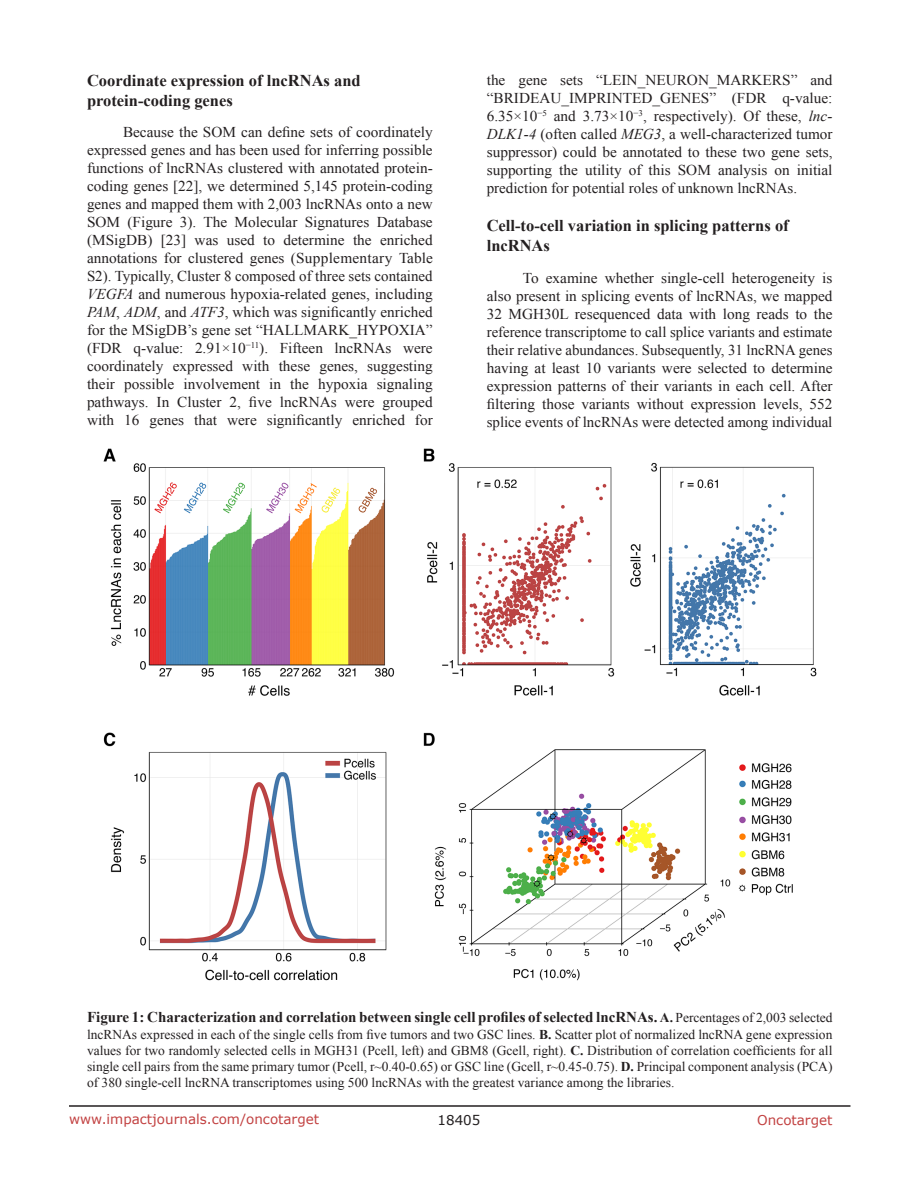
<style>
.page{position:relative;width:918px;height:1188px;background:#fff}
.page>*{position:absolute;margin:0;border:0;box-sizing:border-box;transform-origin:0 0}
.SubHeading{font:700 16.5px/19.8px "Times New Roman";color:#231f20}
.BodyText{font:15px/18px "Times New Roman";color:#231f20;text-align:justify}
.figuretext{font:700 15px "Times New Roman";color:#231f20}
.figuretext-2{font:13.5px/16.2px "Times New Roman";color:#231f20;text-align:justify}
.t1{font:13.5px "Verdana";color:#c24141}
.t2{font:13.5px "Verdana";color:#231f20}
.s1{font-style:italic}
.s2{font-size:13.5px}
.s3{font-weight:400;font-size:13.5px}
.s4{font-weight:700}
</style>
<div class="page">
<hr style="left:69px;top:1105px;width:781px;height:2px;background:#231f20">
<img style="left:103px;top:448px;width:714px;height:533px">
<p class="SubHeading" style="left:87px;top:70px;width:275px">Coordinate expression of lncRNAs and protein-coding genes</p>
<p class="BodyText" style="left:87px;top:123px;width:347px;text-indent:36px">Because the SOM can define sets of coordinately expressed genes and has been used for inferring possible functions of lncRNAs clustered with annotated protein&shy;coding genes [22], we determined 5,145 protein-coding genes and mapped them with 2,003 lncRNAs onto a new SOM (Figure 3). The Molecular Signatures Database (MSigDB) [23] was used to determine the enriched annotations for clustered genes (Supplementary Table S2). Typically, Cluster 8 composed of three sets contained <span class="s1">VEGFA</span> and numerous hypoxia-related genes, including <span class="s1">PAM</span>, <span class="s1">ADM</span>, and <span class="s1">ATF3</span>, which was significantly enriched for the MSigDB’s gene set “HALLMARK_HYPOXIA” (FDR q-value: 2.91×10<sup>−11</sup>). Fifteen lncRNAs were coordinately expressed with these genes, suggesting their possible involvement in the hypoxia signaling pathways. In Cluster 2, five lncRNAs were grouped with 16 genes that were significantly enriched for</p>
<p class="BodyText" style="left:487px;top:71px;width:347px">the gene sets “LEIN_NEURON_MARKERS” and “BRIDEAU_IMPRINTED_GENES” (FDR q-value:<br>6.35×10<sup>−5</sup> and 3.73×10<sup>−3</sup>, respectively). Of these, <span class="s1">lnc-DLK1-4</span> (often called <span class="s1">MEG3</span>, a well-characterized tumor suppressor) could be annotated to these two gene sets, supporting the utility of this SOM analysis on initial prediction for potential roles of unknown lncRNAs.</p>
<p class="SubHeading" style="left:487px;top:215px;width:304px">Cell-to-cell variation in splicing patterns of lncRNAs</p>
<p class="BodyText" style="left:487px;top:268px;width:347px;text-indent:36px">To examine whether single-cell heterogeneity is also present in splicing events of lncRNAs, we mapped 32 MGH30L resequenced data with long reads to the reference transcriptome to call splice variants and estimate their relative abundances. Subsequently, 31 lncRNA genes having at least 10 variants were selected to determine expression patterns of their variants in each cell. After filtering those variants without expression levels, 552 splice events of lncRNAs were detected among individual</p>
<p class="figuretext" style="left:87px;top:1007px;width:747px">Figure 1: Characterization and correlation between single cell profiles of selected lncRNAs. <span class="s2">A.</span> <span class="s3">Percentages of 2,003 selected</span></p>
<p class="figuretext-2" style="left:87px;top:1026px;width:747px">lncRNAs expressed in each of the single cells from five tumors and two GSC lines. <span class="s4">B.</span> Scatter plot of normalized lncRNA gene expression values for two randomly selected cells in MGH31 (Pcell, left) and GBM8 (Gcell, right). <span class="s4">C.</span> Distribution of correlation coefficients for all single cell pairs from the same primary tumor (Pcell, r~0.40-0.65) or GSC line (Gcell, r~0.45-0.75). <span class="s4">D.</span> Principal component analysis (PCA) of 380 single-cell lncRNA transcriptomes using 500 lncRNAs with the greatest variance among the libraries.</p>
<p class="t1" style="left:69px;top:1110px;width:252px">www.impactjournals.com/oncotarget</p>
<p class="t2" style="left:438px;top:1111px;width:44px">18405</p>
<p class="t1" style="left:757px;top:1111px;width:77px">Oncotarget</p>
</div>
